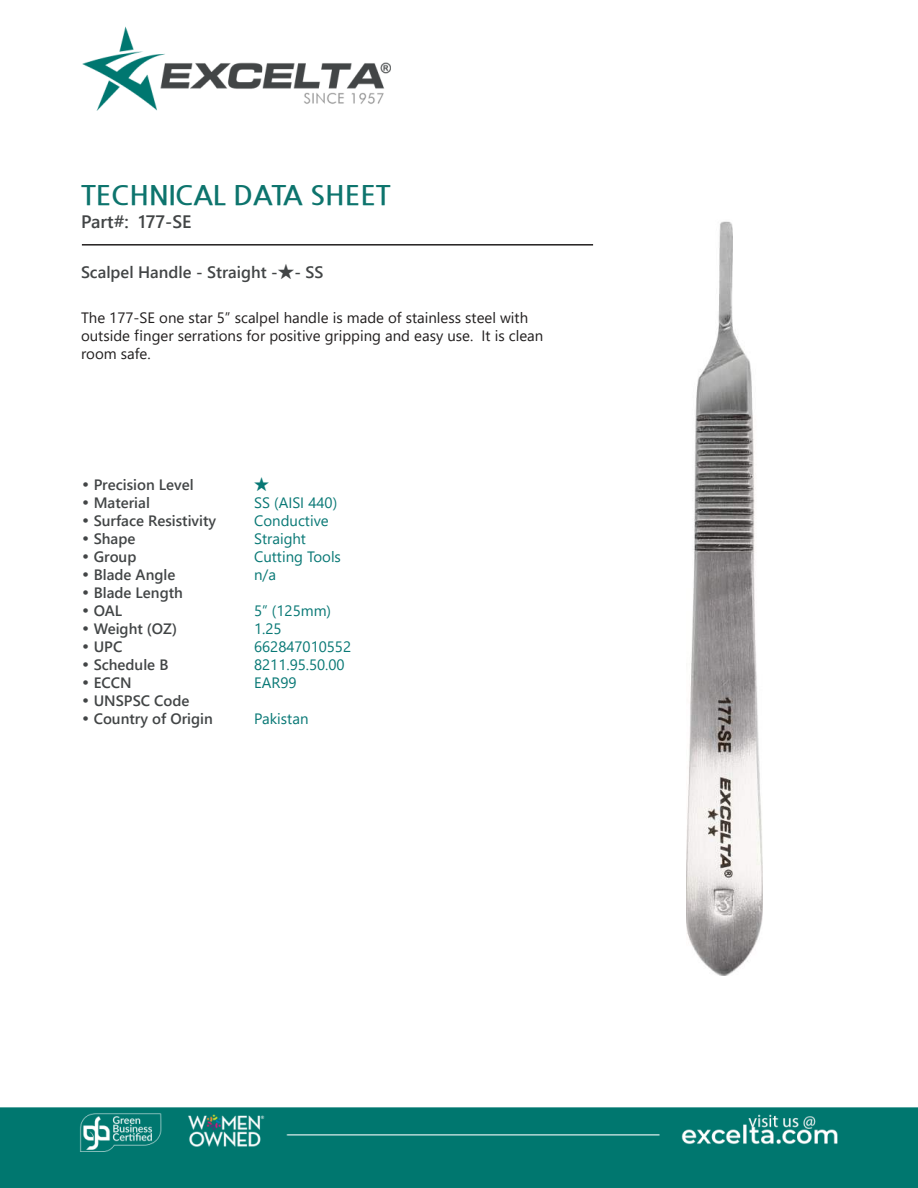
<style>
.page{position:relative;width:918px;height:1188px;background:#fff}
.page>*{position:absolute;margin:0;border:0;box-sizing:border-box;transform-origin:0 0}
.t1{font:700 27px "Nanum Gothic";color:#0d746d}
.t2{font:700 18px "Yu Gothic UI";color:#424546}
.t3{font:700 16.5px "Yu Gothic UI";color:#424546}
.t4{font:700 15px "Yu Gothic UI";color:#424546}
.t5{font:15px/18px "Yu Gothic UI";color:#221f1f}
.t6{font:15px "Yu Gothic UI";color:#087875}
.s1{font-family:"Century Gothic";font-weight:400}
</style>
<div class="page">
<img style="left:0;top:26px;width:918px;height:1162px">
<img style="left:687px;top:220px;width:75px;height:756px">
<hr style="left:82px;top:244px;width:511px;height:2px;background:#221f1f">
<h1 class="t1" style="left:81px;top:179px;width:311px">TECHNICAL DATA SHEET</h1>
<p class="t2" style="left:81px;top:215px;width:112px">Part#: 177-SE</p>
<p class="t3" style="left:81px;top:262px;width:244px">Scalpel Handle - Straight -★- SS</p>
<p class="t5" style="left:81px;top:306px;width:464px">The 177-SE one star 5” scalpel handle is made of stainless steel with outside 昀椀nger serrations for positive gripping and easy use. It is clean room safe.</p>
<p class="t4" style="left:81px;top:479px;width:114px"><span class="s1">•</span> Precision Level</p>
<p class="t6" style="left:254px;top:471px;width:16px">★</p>
<p class="t4" style="left:81px;top:497px;width:70px"><span class="s1">•</span> Material</p>
<p class="t6" style="left:254px;top:489px;width:85px">SS (AISI 440)</p>
<p class="t4" style="left:81px;top:515px;width:137px"><span class="s1">•</span> Surface Resistivity</p>
<p class="t6" style="left:254px;top:515px;width:76px">Conductive</p>
<p class="t4" style="left:81px;top:533px;width:56px"><span class="s1">•</span> Shape</p>
<p class="t6" style="left:254px;top:533px;width:53px">Straight</p>
<p class="t4" style="left:81px;top:551px;width:57px"><span class="s1">•</span> Group</p>
<p class="t6" style="left:254px;top:543px;width:88px">Cutting Tools</p>
<p class="t4" style="left:81px;top:569px;width:96px"><span class="s1">•</span> Blade Angle</p>
<p class="t6" style="left:254px;top:569px;width:23px">n/a</p>
<p class="t4" style="left:81px;top:587px;width:103px"><span class="s1">•</span> Blade Length</p>
<p class="t4" style="left:81px;top:605px;width:43px"><span class="s1">•</span> OAL</p>
<p class="t6" style="left:254px;top:597px;width:78px">5” (125mm)</p>
<p class="t4" style="left:81px;top:623px;width:98px"><span class="s1">•</span> Weight (OZ)</p>
<p class="t6" style="left:254px;top:615px;width:29px">1.25</p>
<p class="t4" style="left:81px;top:641px;width:43px"><span class="s1">•</span> UPC</p>
<p class="t6" style="left:254px;top:633px;width:99px">662847010552</p>
<p class="t4" style="left:81px;top:659px;width:89px"><span class="s1">•</span> Schedule B</p>
<p class="t6" style="left:254px;top:651px;width:92px">8211.95.50.00</p>
<p class="t4" style="left:81px;top:677px;width:52px"><span class="s1">•</span> ECCN</p>
<p class="t6" style="left:254px;top:669px;width:44px">EAR99</p>
<p class="t4" style="left:81px;top:695px;width:110px"><span class="s1">•</span> UNSPSC Code</p>
<p class="t4" style="left:81px;top:713px;width:133px"><span class="s1">•</span> Country of Origin</p>
<p class="t6" style="left:254px;top:705px;width:56px">Pakistan</p>
</div>
